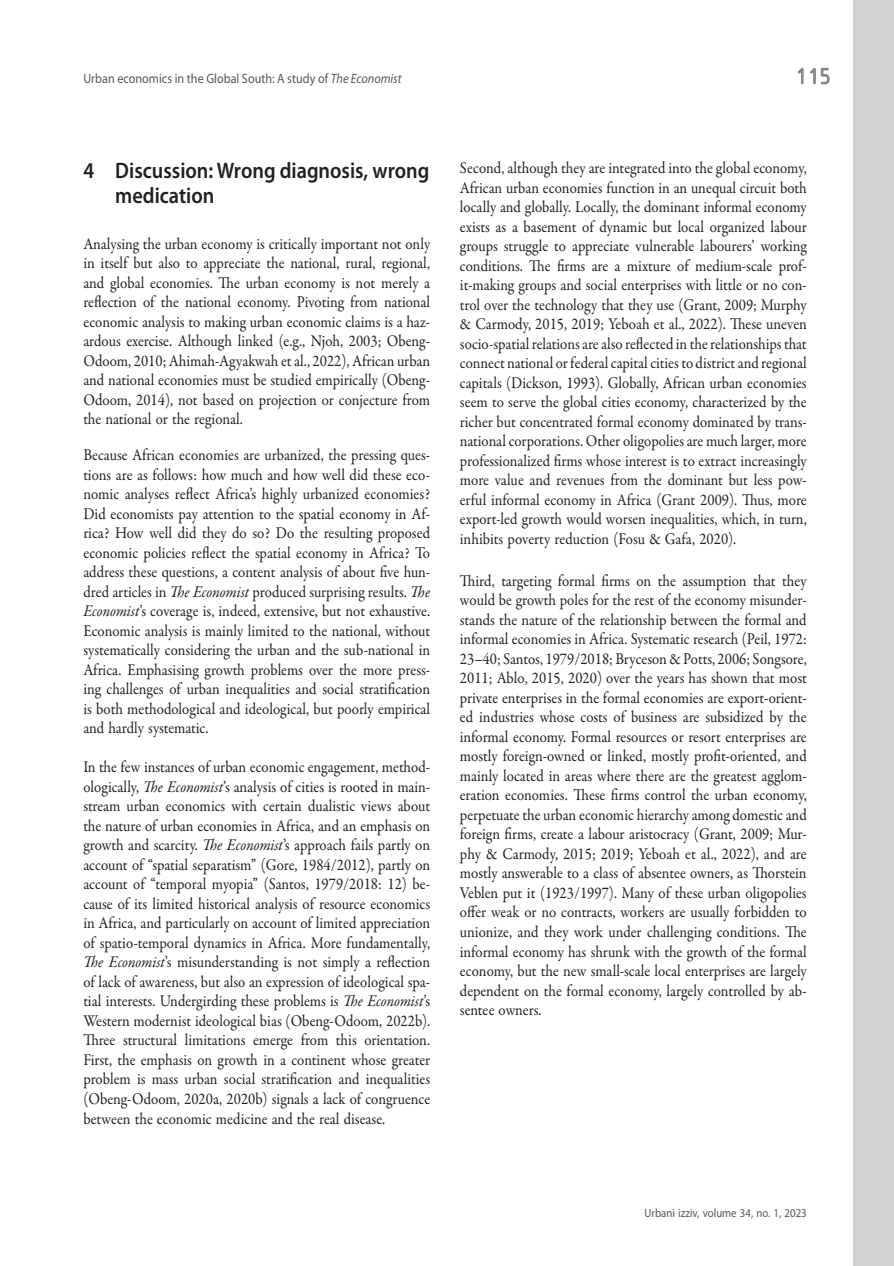
<style>
.page{position:relative;width:894px;height:1266px;background:#fff}
.page>*{position:absolute;margin:0;border:0;box-sizing:border-box;transform-origin:0 0}
.t1{font:24px "ISOCTEUR";color:#808285}
.t2{font:600 22.5px/25.5px "Myriad Pro";color:#231f20;scale:.9 1}
.t3{font:16.5px/19.5px "Garamond Premr Pro";color:#231f20;text-align:justify;scale:.9 1}
.t4{font:13.5px "Myriad Pro";color:#57585a;scale:.9 1}
.t5{font:12px "Myriad Pro";color:#57585a;scale:.9 1}
.s1{font-style:italic}
</style>
<div class="page">
<svg style="left:798px;top:68px;width:5px;height:17px"></svg>
<svg style="left:810px;top:68px;width:19px;height:17px"></svg>
<div style="left:853px;top:0;width:40px;height:1265px;background:#d1d2d4"></div>
<p class="t4" style="left:83px;top:71px;width:355px">Urban economics in the Global South: A study of <span class="s1">The Economist</span></p>
<h1 class="t1" style="left:792px;top:61px;width:43px">115</h1>
<h2 class="t2" style="left:115px;top:157px;width:350px;text-indent:-32px">4 Discussion: Wrong diagnosis, wrong medication</h2>
<p class="t3" style="left:83px;top:234px;width:387px">Analysing the urban economy is critically important not only in itself but also to appreciate the national, rural, regional, and global economies. The urban economy is not merely a reflection of the national economy. Pivoting from national economic analysis to making urban economic claims is a haz&shy;ardous exercise. Although linked (e.g., Njoh, 2003; Obeng-Odoom, 2010; Ahimah-Agyakwah et al., 2022), African urban and national economies must be studied empirically (Obeng-Odoom, 2014), not based on projection or conjecture from the national or the regional.</p>
<p class="t3" style="left:83px;top:445px;width:387px">Because African economies are urbanized, the pressing ques&shy;tions are as follows: how much and how well did these eco&shy;nomic analyses reflect Africa’s highly urbanized economies?<br>Did economists pay attention to the spatial economy in Af&shy;rica? How well did they do so? Do the resulting proposed economic policies reflect the spatial economy in Africa? To address these questions, a content analysis of about five hun&shy;dred articles in <span class="s1">The Economist</span> produced surprising results. <span class="s1">The Economist</span>’s coverage is, indeed, extensive, but not exhaustive.<br>Economic analysis is mainly limited to the national, without systematically considering the urban and the sub-national in Africa. Emphasising growth problems over the more press&shy;ing challenges of urban inequalities and social stratification is both methodological and ideological, but poorly empirical and hardly systematic.</p>
<p class="t3" style="left:83px;top:757px;width:387px">In the few instances of urban economic engagement, method&shy;ologically, <span class="s1">The Economist</span>’s analysis of cities is rooted in main&shy;stream urban economics with certain dualistic views about the nature of urban economies in Africa, and an emphasis on growth and scarcity. <span class="s1">The Economist</span>’s approach fails partly on account of “spatial separatism” (Gore, 1984/2012), partly on account of “temporal myopia” (Santos, 1979/2018: 12) be&shy;cause of its limited historical analysis of resource economics in Africa, and particularly on account of limited appreciation of spatio-temporal dynamics in Africa. More fundamentally, <span class="s1">The Economist</span>’s misunderstanding is not simply a reflection of lack of awareness, but also an expression of ideological spa&shy;tial interests. Undergirding these problems is <span class="s1">The Economist</span>’s Western modernist ideological bias (Obeng-Odoom, 2022b).<br>Three structural limitations emerge from this orientation.<br>First, the emphasis on growth in a continent whose greater problem is mass urban social stratification and inequalities (Obeng-Odoom, 2020a, 2020b) signals a lack of congruence between the economic medicine and the real disease.</p>
<p class="t3" style="left:460px;top:158px;width:387px">Second, although they are integrated into the global economy, African urban economies function in an unequal circuit both locally and globally. Locally, the dominant informal economy exists as a basement of dynamic but local organized labour groups struggle to appreciate vulnerable labourers’ working conditions. The firms are a mixture of medium-scale prof&shy;it-making groups and social enterprises with little or no con&shy;trol over the technology that they use (Grant, 2009; Murphy &amp; Carmody, 2015, 2019; Yeboah et al., 2022). These uneven socio-spatial relations are also reflected in the relationships that connect national or federal capital cities to district and regional capitals (Dickson, 1993). Globally, African urban economies seem to serve the global cities economy, characterized by the richer but concentrated formal economy dominated by trans&shy;national corporations. Other oligopolies are much larger, more professionalized firms whose interest is to extract increasingly more value and revenues from the dominant but less pow&shy;erful informal economy in Africa (Grant 2009). Thus, more export-led growth would worsen inequalities, which, in turn, inhibits poverty reduction (Fosu &amp; Gafa, 2020).</p>
<p class="t3" style="left:460px;top:571px;width:387px">Third, targeting formal firms on the assumption that they would be growth poles for the rest of the economy misunder&shy;stands the nature of the relationship between the formal and informal economies in Africa. Systematic research (Peil, 1972:<br>23–40; Santos, 1979/2018; Bryceson &amp; Potts, 2006; Songsore, 2011; Ablo, 2015, 2020) over the years has shown that most private enterprises in the formal economies are export-orient&shy;ed industries whose costs of business are subsidized by the informal economy. Formal resources or resort enterprises are mostly foreign-owned or linked, mostly profit-oriented, and mainly located in areas where there are the greatest agglom&shy;eration economies. These firms control the urban economy, perpetuate the urban economic hierarchy among domestic and foreign firms, create a labour aristocracy (Grant, 2009; Mur&shy;phy &amp; Carmody, 2015; 2019; Yeboah et al., 2022), and are mostly answerable to a class of absentee owners, as Thorstein Veblen put it (1923/1997). Many of these urban oligopolies offer weak or no contracts, workers are usually forbidden to unionize, and they work under challenging conditions. The informal economy has shrunk with the growth of the formal economy, but the new small-scale local enterprises are largely dependent on the formal economy, largely controlled by ab&shy;sentee owners.</p>
<p class="t5" style="left:644px;top:1205px;width:182px">Urbani izziv, volume 34, no. 1, 2023</p>
</div>
